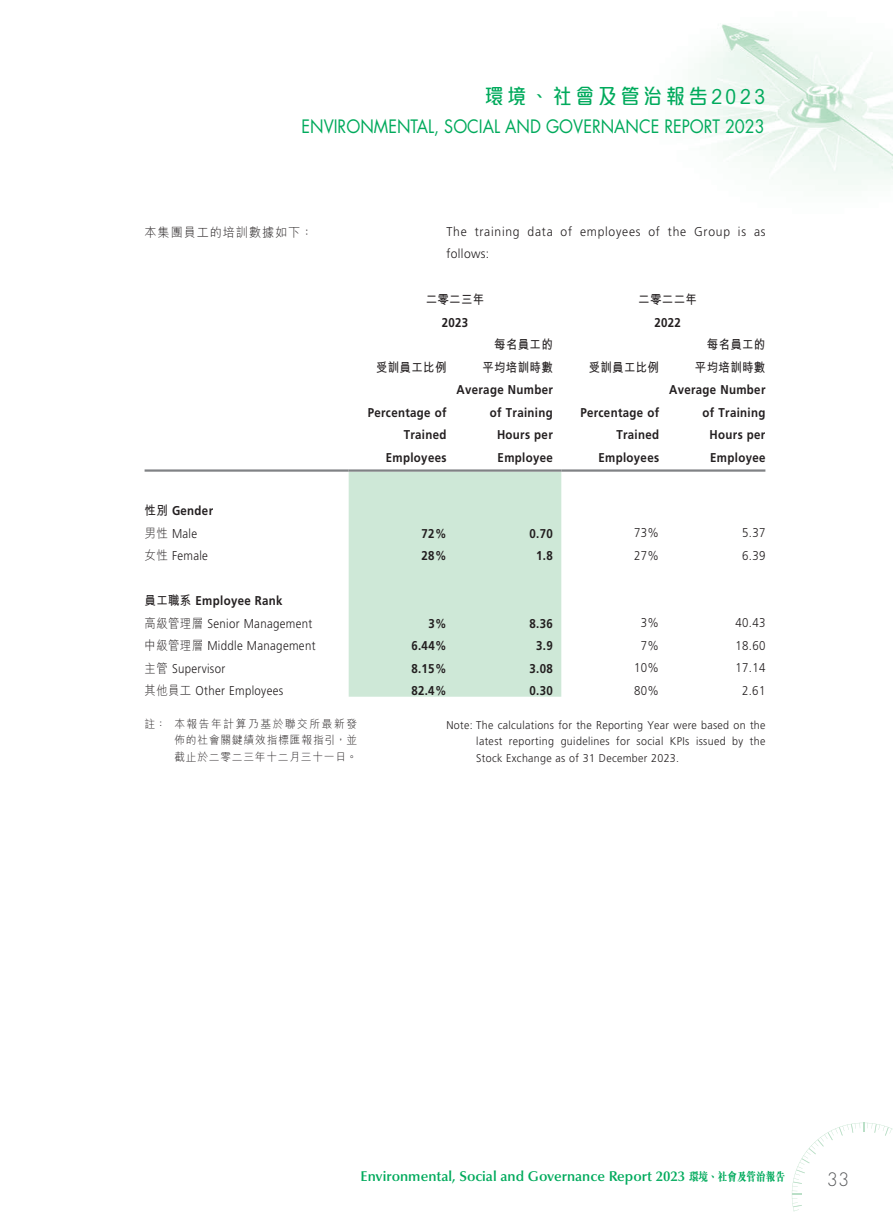
<style>
.page{position:relative;width:893px;height:1212px;background:#fff}
.page>*{position:absolute;margin:0;border:0;box-sizing:border-box;transform-origin:0 0}
.t1{font:500 21px "M Elle HK";letter-spacing:.2em;color:#00aa5c;scale:.9 1}
.t2{font:18px "Futura Std";color:#00aa5c;scale:.9 1}
.t3{font:300 18px "Futura Std";color:#57585a}
.t4{font:600 14.25px "Optima LT Std";color:#00aa5c}
.t5{font:700 12.75px/22.5px "Frutiger LT Std";letter-spacing:.03em;color:#231f20;text-align:right;scale:.9 1}
.t6{font:300 12.75px/22.5px "Frutiger LT Std";letter-spacing:.03em;color:#231f20;scale:.9 1}
.t7{font:300 12.75px/22.5px "Frutiger LT Std";letter-spacing:.06em;color:#231f20;scale:.95 1}
.t8{font:700 12.75px/22.5px "M Hei HK";letter-spacing:.03em;color:#231f20;text-align:right;scale:.9 1}
.t9{font:300 12.75px "M Hei HK";letter-spacing:.08em;color:#231f20;scale:.95 1}
.t10{font:300 11.25px/16.5px "Frutiger LT Std";letter-spacing:.03em;color:#231f20;text-align:justify;scale:.95 1}
.t11{font:300 11.25px/16.5px "M Hei HK";letter-spacing:.08em;color:#231f20;text-align:justify;scale:.95 1}
.s1{font-family:"M Hei HK"}
.s2{font-family:"M Hei HK";font-weight:300}
.s3{font-weight:300}
.s4{font-family:"M Hei HK";font-weight:700}
.s5{font-weight:700}
.s6{font-family:"M Sung HK";font-weight:800;font-size:12px}
</style>
<div class="page">
<img style="left:700px;top:24px;width:193px;height:161px">
<svg style="left:792px;top:1123px;width:101px;height:89px"></svg>
<div style="left:349px;top:472px;width:212px;height:225px;background:#cee8d7"></div>
<hr style="left:145px;top:469px;width:204px;height:3px;background:#808285">
<hr style="left:349px;top:469px;width:212px;height:3px;background:#808285">
<hr style="left:561px;top:469px;width:204px;height:3px;background:#808285">
<h1 class="t1" style="left:485px;top:81px;width:313px">環境、社會及管治報告2023</h1>
<h2 class="t2" style="left:301px;top:115px;width:516px">ENVIRONMENTAL, SOCIAL AND GOVERNANCE REPORT 2023</h2>
<p class="t9" style="left:145px;top:223px;width:179px">本集團員工的培訓數據如下：</p>
<p class="t5" style="left:145px;top:499px;width:78px;text-align:left"><span class="s1">性別</span> Gender<span class="s2">男性</span> <span class="s3">Male</span></p>
<p class="t7" style="left:446px;top:220px;width:337px">The training data of employees of the Group is as follows:</p>
<p class="t8" style="left:426px;top:287px;width:67px">二零二三年</p>
<p class="t8" style="left:638px;top:287px;width:67px">二零二二年</p>
<p class="t5" style="left:442px;top:311px;width:31px">2023</p>
<p class="t5" style="left:654px;top:311px;width:31px">2022</p>
<p class="t8" style="left:376px;top:355px;width:80px">受訓員工比例</p>
<p class="t8" style="left:482px;top:332px;width:80px">每名員工的平均培訓時數</p>
<p class="t8" style="left:695px;top:332px;width:80px">每名員工的平均培訓時數</p>
<p class="t8" style="left:589px;top:355px;width:80px">受訓員工比例</p>
<p class="t5" style="left:368px;top:401px;width:89px">Percentage of<br>Trained<br>Employees</p>
<p class="t5" style="left:456px;top:378px;width:109px">Average Number of Training<br>Hours per<br>Employee</p>
<p class="t5" style="left:580px;top:401px;width:89px">Percentage of<br>Trained<br>Employees</p>
<p class="t5" style="left:669px;top:378px;width:109px">Average Number of Training<br>Hours per<br>Employee</p>
<p class="t5" style="left:422px;top:522px;width:29px">72%</p>
<p class="t5" style="left:529px;top:522px;width:27px">0.70</p>
<p class="t6" style="left:634px;top:521px;width:29px">73%</p>
<p class="t6" style="left:742px;top:521px;width:27px">5.37</p>
<p class="t6" style="left:145px;top:545px;width:72px"><span class="s1">女性</span> Female</p>
<p class="t5" style="left:422px;top:544px;width:29px">28%</p>
<p class="t5" style="left:536px;top:544px;width:20px">1.8</p>
<p class="t6" style="left:634px;top:544px;width:29px">27%</p>
<p class="t6" style="left:742px;top:544px;width:27px">6.39</p>
<p class="t6" style="left:145px;top:590px;width:188px"><span class="s4">員工職系</span> <span class="s5">Employee Rank<br></span><span class="s1">高級管理層</span> Senior Management</p>
<p class="t5" style="left:428px;top:612px;width:22px">3%</p>
<p class="t5" style="left:529px;top:612px;width:27px">8.36</p>
<p class="t6" style="left:641px;top:611px;width:22px">3%</p>
<p class="t6" style="left:735px;top:611px;width:35px">40.43</p>
<p class="t6" style="left:145px;top:635px;width:191px"><span class="s1">中級管理層</span> Middle Management</p>
<p class="t5" style="left:411px;top:634px;width:40px">6.44%</p>
<p class="t5" style="left:536px;top:634px;width:20px">3.9</p>
<p class="t6" style="left:641px;top:634px;width:22px">7%</p>
<p class="t6" style="left:735px;top:634px;width:35px">18.60</p>
<p class="t6" style="left:145px;top:657px;width:91px"><span class="s1">主管</span> Supervisor</p>
<p class="t5" style="left:411px;top:657px;width:40px">8.15%</p>
<p class="t5" style="left:529px;top:657px;width:27px">3.08</p>
<p class="t6" style="left:634px;top:656px;width:29px">10%</p>
<p class="t6" style="left:735px;top:656px;width:35px">17.14</p>
<p class="t6" style="left:145px;top:680px;width:156px"><span class="s1">其他員工</span> Other Employees</p>
<p class="t5" style="left:411px;top:679px;width:40px">82.4%</p>
<p class="t5" style="left:529px;top:679px;width:27px">0.30</p>
<p class="t6" style="left:634px;top:679px;width:29px">80%</p>
<p class="t6" style="left:742px;top:679px;width:27px">2.61</p>
<p class="t10" style="left:476px;top:716px;width:306px;text-indent:-30px">Note: The calculations for the Reporting Year were based on the latest reporting guidelines for social KPIs issued by the Stock Exchange as of 31 December 2023.</p>
<p class="t11" style="left:174px;top:715px;width:194px;text-indent:-30px">註： 本報告年計算乃基於聯交所最新發佈的社會關鍵績效指標匯報指引，並截止於二零二三年十二月三十一日。</p>
<p class="t4" style="left:361px;top:1168px;width:426px">Environmental, Social and Governance Report 2023 <span class="s6">環境、社會及管治報告</span></p>
<h2 class="t3" style="left:827px;top:1168px;width:24px">33</h2>
</div>
